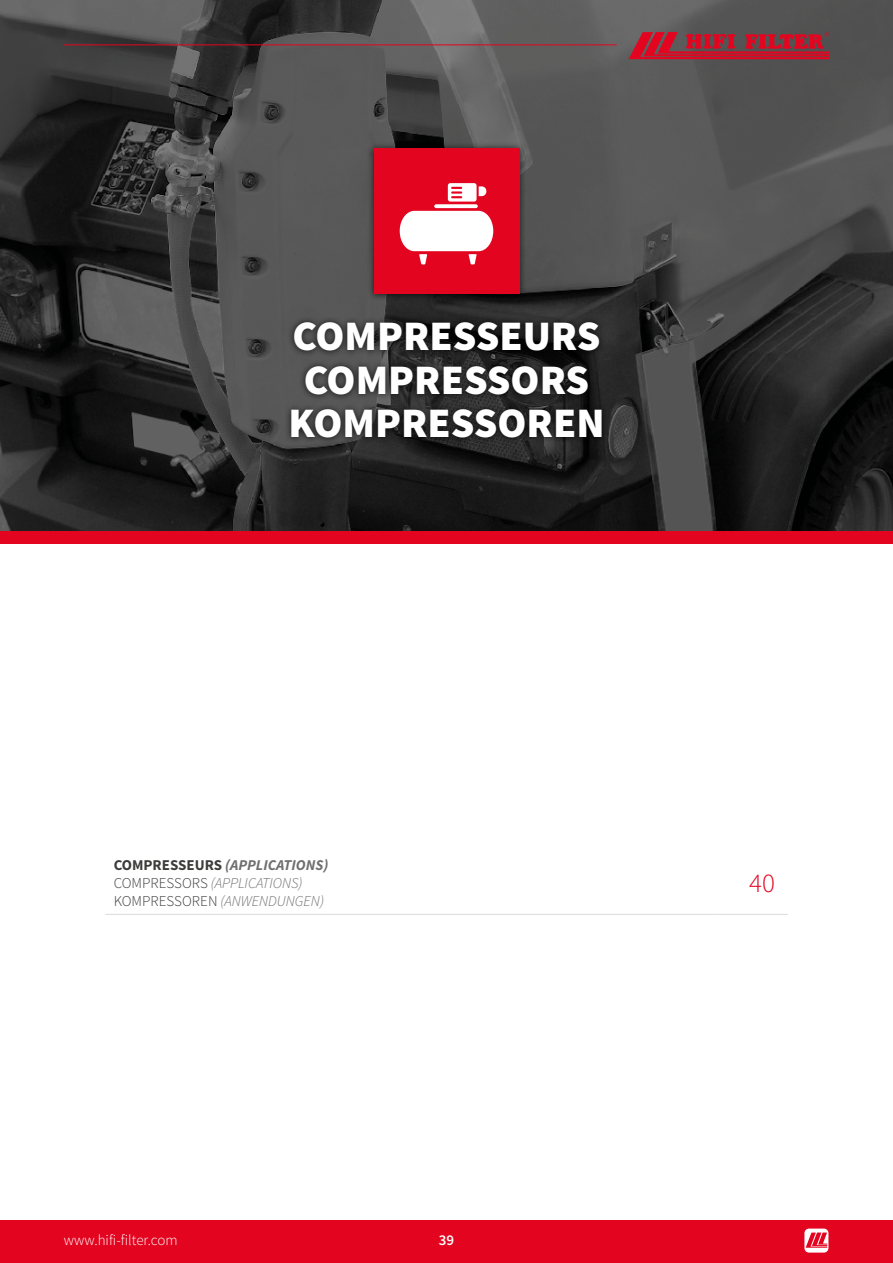
<style>
.page{position:relative;width:893px;height:1263px;background:#fff}
.page>*{position:absolute;margin:0;border:0;box-sizing:border-box;transform-origin:0 0}
.t1{font:900 42px/43.5px "Source Sans Pro";color:#fff;text-align:center}
.t2{font:300 27px "Source Sans Pro";color:#e30520}
.t3{font:italic 300 15px/18px "Source Sans Pro";color:#706f6f}
.t4{font:300 15px "Source Sans Pro";color:#fff}
.t5{font:600 15px "Source Sans Pro";color:#fff}
.s1{font-weight:700;font-style:normal;color:#3c3c3b}
.s2{font-weight:700}
.s3{font-style:normal;color:#3c3c3b}
</style>
<div class="page">
<svg style="left:0;top:0;width:893px;height:531px;background:#3e3d3d"></svg>
<div style="left:0;top:531px;width:893px;height:13px;background:#e30520"></div>
<div style="left:0;top:1220px;width:893px;height:43px;background:#e30520"></div>
<hr style="left:64px;top:45px;width:553px;height:1px;background:#e30520">
<svg style="left:629px;top:32px;width:200px;height:27px;background:#a32937"></svg>
<div style="left:804px;top:1228px;width:24px;height:24px;background:#fff;border-radius:5px"></div>
<svg style="left:806px;top:1232px;width:21px;height:16px"></svg>
<div style="left:284px;top:315px;width:325px;height:130px;background:#000;opacity:.75"></div>
<div style="left:367px;top:141px;width:159px;height:160px;background:#000;opacity:.75"></div>
<div style="left:374px;top:149px;width:145px;height:145px;background:#e30520"></div>
<hr style="left:105px;top:914px;width:615px;height:1px;background:#dadada">
<hr style="left:720px;top:914px;width:68px;height:1px;background:#dadada">
<svg style="left:434px;top:204px;width:44px;height:4px"></svg>
<svg style="left:400px;top:211px;width:93px;height:53px"></svg>
<svg style="left:448px;top:183px;width:38px;height:19px"></svg>
<h1 class="t1" style="left:288px;top:317px;width:318px">COMPRESSEURS<br>COMPRESSORS<br>KOMPRESSOREN</h1>
<p class="t3" style="left:114px;top:856px;width:216px"><span class="s1">COMPRESSEURS</span> <span class="s2">(APPLICATIONS)<br></span><span class="s3">COMPRESSORS</span> (APPLICATIONS)<br><span class="s3">KOMPRESSOREN</span> (ANWENDUNGEN)</p>
<p class="t4" style="left:64px;top:1230px;width:115px">www.hifi-filter.com</p>
<p class="t5" style="left:439px;top:1230px;width:17px">39</p>
<h2 class="t2" style="left:749px;top:867px;width:27px">40</h2>
</div>
